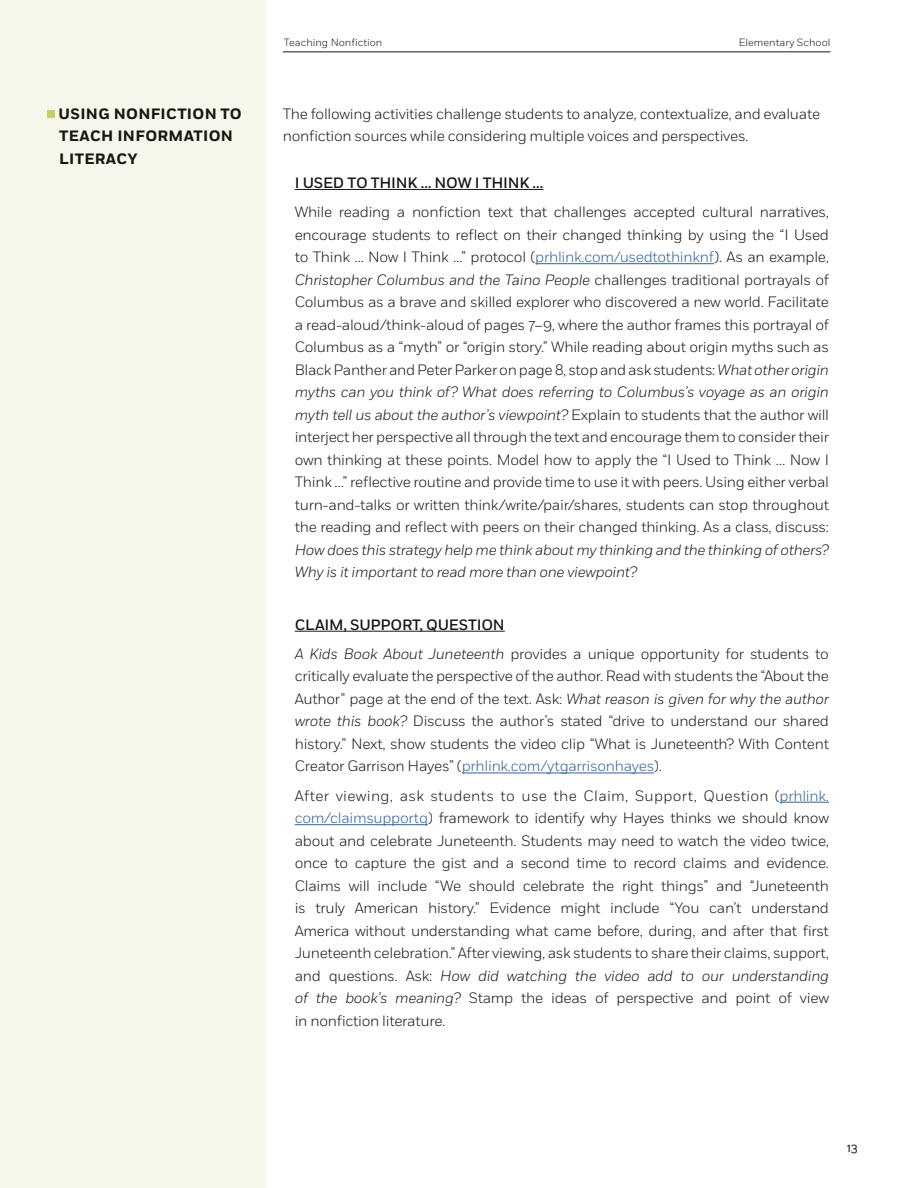
<style>
.page{position:relative;width:918px;height:1188px;background:#fff}
.page>*{position:absolute;margin:0;border:0;box-sizing:border-box;transform-origin:0 0}
.t1{font:300 15px/22.5px "Fort";letter-spacing:-.02em;color:#171714}
.t2{font:italic 300 15px/22.5px "Fort";letter-spacing:-.02em;color:#171714}
.t3{font:700 15px/22.5px "Fort";letter-spacing:.02em;color:#171714}
.t4{font:500 15px "Fort";letter-spacing:-.015em;color:#171714}
.t5{font:12.15px "Fort";color:#171714}
.t6{font:300 10.5px "Fort";color:#171714}
.s1{color:#31609b}
.s2{font-style:italic}
.s3{font-weight:500}
</style>
<div class="page">
<div style="left:0;top:0;width:266px;height:1188px;background:#f7f8eb"></div>
<hr style="left:283px;top:52px;width:547px;height:1px;background:#171714">
<hr style="left:295px;top:189px;width:248px;height:1px;background:#171714">
<hr style="left:535px;top:263px;width:179px;height:1px;background:#31609b">
<hr style="left:295px;top:631px;width:210px;height:1px;background:#171714">
<hr style="left:462px;top:773px;width:192px;height:1px;background:#31609b">
<hr style="left:780px;top:802px;width:49px;height:1px;background:#31609b">
<hr style="left:295px;top:824px;width:133px;height:1px;background:#31609b">
<div style="left:47px;top:110px;width:8px;height:8px;background:#c7ce67"></div>
<p class="t3" style="left:59px;top:103px;width:185px">USING NONFICTION TO<br>TEACH INFORMATION<br>LITERACY</p>
<p class="t6" style="left:284px;top:36px;width:100px">Teaching Nonfiction</p>
<p class="t6" style="left:739px;top:36px;width:93px">Elementary School</p>
<p class="t1" style="left:283px;top:103px;width:539px">The following activities challenge students to analyze, contextualize, and evaluate nonfiction sources while considering multiple voices and perspectives.</p>
<p class="t4" style="left:295px;top:174px;width:250px">I USED TO THINK … NOW I THINK …</p>
<p class="t1" style="left:295px;top:201px;width:536px;text-align:justify">While reading a nonfiction text that challenges accepted cultural narratives, encourage students to reflect on their changed thinking by using the “I Used to Think … Now I Think …” protocol (<span class="s1">prhlink.com/usedtothinknf</span>). As an example, <span class="s2">Christopher Columbus and the Taino People</span> challenges traditional portrayals of Columbus as a brave and skilled explorer who discovered a new world. Facilitate a read-aloud/think-aloud of pages 7–9, where the author frames this portrayal of Columbus as a “myth” or “origin story.” While reading about origin myths such as Black Panther and Peter Parker on page 8, stop and ask students: <span class="s2">What other origin myths can you think of? What does referring to Columbus’s voyage as an origin myth tell us about the author’s viewpoint?</span> Explain to students that the author will interject her perspective all through the text and encourage them to consider their own thinking at these points. Model how to apply the “I Used to Think … Now I Think …” reflective routine and provide time to use it with peers. Using either verbal turn-and-talks or written think/write/pair/shares, students can stop throughout the reading and reflect with peers on their changed thinking. As a class, discuss:</p>
<p class="t2" style="left:295px;top:538px;width:536px">How does this strategy help me think about my thinking and the thinking of others?<br>Why is it important to read more than one viewpoint?</p>
<p class="t1" style="left:295px;top:610px;width:536px;line-height:29.2px"><span class="s3">CLAIM, SUPPORT, QUESTION<br></span><span class="s2">A Kids Book About Juneteenth</span> provides a unique opportunity for students to</p>
<p class="t1" style="left:295px;top:665px;width:536px;text-align:justify">critically evaluate the perspective of the author. Read with students the “About the Author” page at the end of the text. Ask: <span class="s2">What reason is given for why the author wrote this book?</span> Discuss the author’s stated “drive to understand our shared history.” Next, show students the video clip “What is Juneteenth? With Content Creator Garrison Hayes” (<span class="s1">prhlink.com/ytgarrisonhayes</span>).</p>
<p class="t1" style="left:295px;top:784px;width:536px">After viewing, ask students to use the Claim, Support, Question (<span class="s1">prhlink. com/claimsupportq</span>) framework to identify why Hayes thinks we should know about and celebrate Juneteenth. Students may need to watch the video twice, once to capture the gist and a second time to record claims and evidence.<br>Claims will include “We should celebrate the right things” and “Juneteenth is truly American history.” Evidence might include “You can’t understand America without understanding what came before, during, and after that first Juneteenth celebration.” After viewing, ask students to share their claims, support, and questions. Ask: <span class="s2">How did watching the video add to our understanding of the book’s meaning?</span> Stamp the ideas of perspective and point of view in nonfiction literature.</p>
<p class="t5" style="left:847px;top:1140px;width:12px">13</p>
</div>
